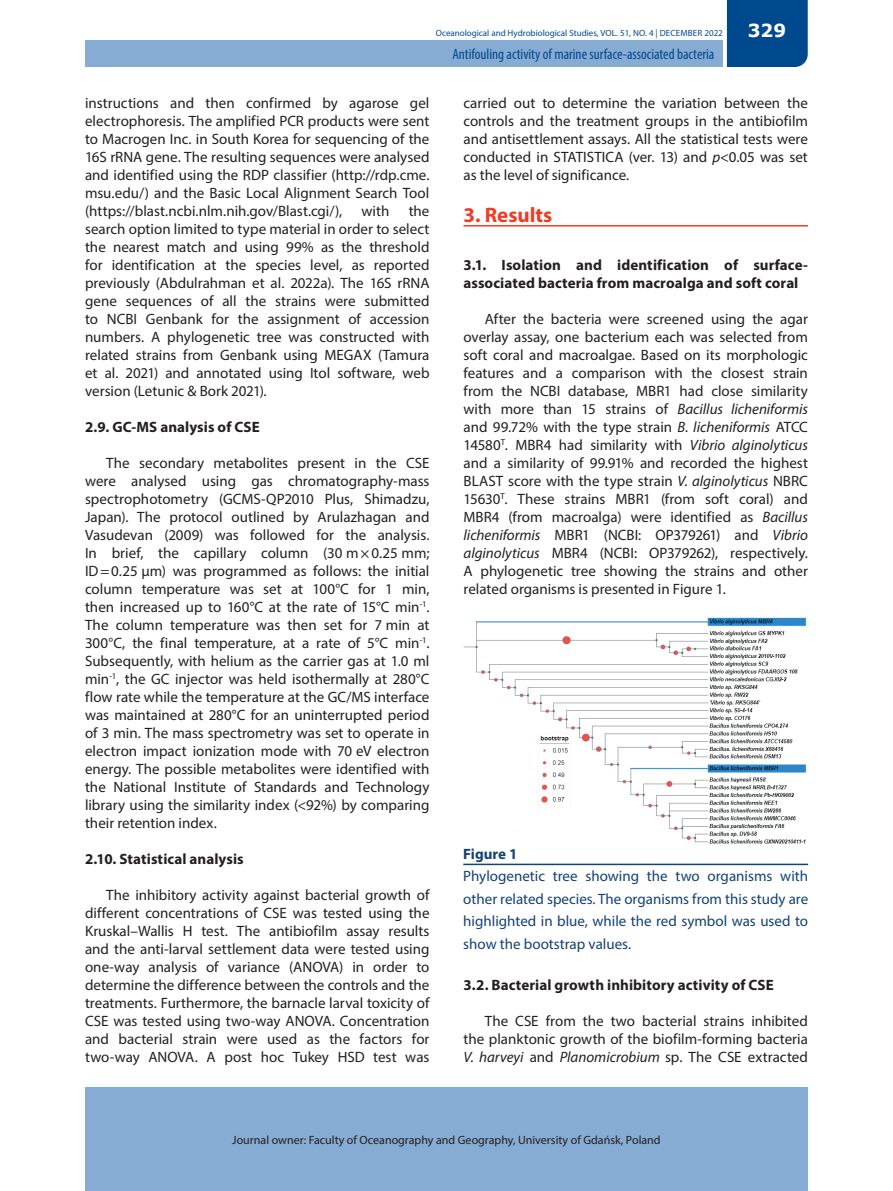
<style>
.page{position:relative;width:893px;height:1191px;background:#fff}
.page>*{position:absolute;margin:0;border:0;box-sizing:border-box;transform-origin:0 0}
.t1{font:700 21px "Myriad Pro";color:#ef3c25}
.t2{font:700 18px "Verdana";color:#fff}
.t3{font:15px/18px "Myriad Pro";color:#231f20;text-align:justify}
.t4{font:700 15px/18px "Myriad Pro";letter-spacing:.005em;color:#231f20}
.t5{font:15px/22.5px "Myriad Pro";color:#144176;text-align:justify}
.t6{font:condensed 15px "Myriad Pro";color:#01498e}
.t7{font:700 15px "Myriad Pro";color:#144176}
.t8{font:12px "Myriad Pro";color:#231f20}
.t9{font:9px "Myriad Pro";color:#01498e}
.s1{font-style:italic}
</style>
<div class="page">
<div style="left:85px;top:40px;width:637px;height:27px;background:#87acd4"></div>
<div style="left:85px;top:1087px;width:723px;height:104px;background:#87acd4"></div>
<div style="left:727px;top:0;width:81px;height:67px;background:#01498e"></div>
<hr style="left:463px;top:225px;width:345px;height:1px;background:#ef3c25">
<img style="left:463px;top:617px;width:344px;height:227px">
<hr style="left:463px;top:863px;width:345px;height:2px;background:#144176">
<p class="t9" style="left:436px;top:28px;width:289px">Oceanological and Hydrobiological Studies, VOL. 51, NO. 4 | DECEMBER 2022</p>
<p class="t6" style="left:452px;top:45px;width:263px">Antifouling activity of marine surface-associated bacteria</p>
<p class="t2" style="left:748px;top:18px;width:40px">329</p>
<p class="t3" style="left:85px;top:94px;width:346px">instructions and then confirmed by agarose gel electrophoresis. The amplified PCR products were sent to Macrogen Inc. in South Korea for sequencing of the 16S rRNA gene. The resulting sequences were analysed and identified using the RDP classifier (http://rdp.cme. msu.edu/) and the Basic Local Alignment Search Tool (https://blast.ncbi.nlm.nih.gov/Blast.cgi/),</p>
<p class="t3" style="left:85px;top:202px;width:346px;text-indent:324px">the search option limited to type material in order to select the nearest match and using 99% as the threshold for identification at the species level, as reported previously (Abdulrahman et al. 2022a). The 16S rRNA gene sequences of all the strains were submitted to NCBI Genbank for the assignment of accession numbers. A phylogenetic tree was constructed with related strains from Genbank using MEGAX (Tamura et al. 2021) and annotated using Itol software, web version (Letunic &amp; Bork 2021).</p>
<p class="t4" style="left:85px;top:417px;width:176px">2.9. GC-MS analysis of CSE</p>
<p class="t3" style="left:85px;top:454px;width:346px;text-indent:21px">The secondary metabolites present in the CSE were analysed using gas chromatography-mass spectrophotometry (GCMS-QP2010 Plus, Shimadzu, Japan). The protocol outlined by Arulazhagan and Vasudevan (2009) was followed for the analysis.<br>In brief, the capillary column (30 m×0.25 mm; ID=0.25 µm) was programmed as follows: the initial column temperature was set at 100°C for 1 min, then increased up to 160°C at the rate of 15°C min<sup>‑1</sup>.<br>The column temperature was then set for 7 min at 300°C, the final temperature, at a rate of 5°C min<sup>-1</sup>.<br>Subsequently, with helium as the carrier gas at 1.0 ml min<sup>-1</sup>, the GC injector was held isothermally at 280°C flow rate while the temperature at the GC/MS interface was maintained at 280°C for an uninterrupted period of 3 min. The mass spectrometry was set to operate in electron impact ionization mode with 70 eV electron energy. The possible metabolites were identified with the National Institute of Standards and Technology library using the similarity index (&lt;92%) by comparing their retention index.</p>
<p class="t4" style="left:85px;top:849px;width:160px">2.10. Statistical analysis</p>
<p class="t3" style="left:85px;top:886px;width:346px;text-indent:21px">The inhibitory activity against bacterial growth of different concentrations of CSE was tested using the Kruskal–Wallis H test. The antibiofilm assay results and the anti-larval settlement data were tested using one-way analysis of variance (ANOVA) in order to determine the difference between the controls and the treatments. Furthermore, the barnacle larval toxicity of CSE was tested using two-way ANOVA. Concentration and bacterial strain were used as the factors for two-way ANOVA. A post hoc Tukey HSD test was</p>
<p class="t3" style="left:362px;top:202px;width:29px">with</p>
<p class="t3" style="left:463px;top:94px;width:346px">carried out to determine the variation between the controls and the treatment groups in the antibiofilm and antisettlement assays. All the statistical tests were conducted in STATISTICA (ver. 13) and <span class="s1">p</span>&lt;0.05 was set as the level of significance.</p>
<h1 class="t1" style="left:463px;top:201px;width:90px">3. Results</h1>
<p class="t4" style="left:463px;top:255px;width:346px">3.1. Isolation and identification of surface&shy;associated bacteria from macroalga and soft coral</p>
<p class="t3" style="left:463px;top:310px;width:346px;text-indent:21px">After the bacteria were screened using the agar overlay assay, one bacterium each was selected from soft coral and macroalgae. Based on its morphologic features and a comparison with the closest strain from the NCBI database, MBR1 had close similarity with more than 15 strains of <span class="s1">Bacillus licheniformis </span>and 99.72% with the type strain <span class="s1">B. licheniformis</span> ATCC 14580<sup>T</sup>. MBR4 had similarity with <span class="s1">Vibrio alginolyticus </span>and a similarity of 99.91% and recorded the highest BLAST score with the type strain <span class="s1">V. alginolyticus</span> NBRC 15630<sup>T</sup>. These strains MBR1 (from soft coral) and MBR4 (from macroalga) were identified as <span class="s1">Bacillus licheniformis</span> MBR1 (NCBI: OP379261) and <span class="s1">Vibrio alginolyticus</span> MBR4 (NCBI: OP379262), respectively.<br>A phylogenetic tree showing the strains and other related organisms is presented in Figure 1.</p>
<p class="t7" style="left:463px;top:844px;width:56px">Figure 1</p>
<p class="t5" style="left:463px;top:864px;width:346px">Phylogenetic tree showing the two organisms with other related species. The organisms from this study are highlighted in blue, while the red symbol was used to show the bootstrap values.</p>
<p class="t4" style="left:463px;top:975px;width:312px">3.2. Bacterial growth inhibitory activity of CSE</p>
<p class="t3" style="left:463px;top:1012px;width:346px;text-indent:21px">The CSE from the two bacterial strains inhibited the planktonic growth of the biofilm-forming bacteria <span class="s1">V. harveyi</span> and <span class="s1">Planomicrobium</span> sp. The CSE extracted</p>
<p class="t8" style="left:232px;top:1132px;width:430px">Journal owner: Faculty of Oceanography and Geography, University of Gdańsk, Poland</p>
</div>
